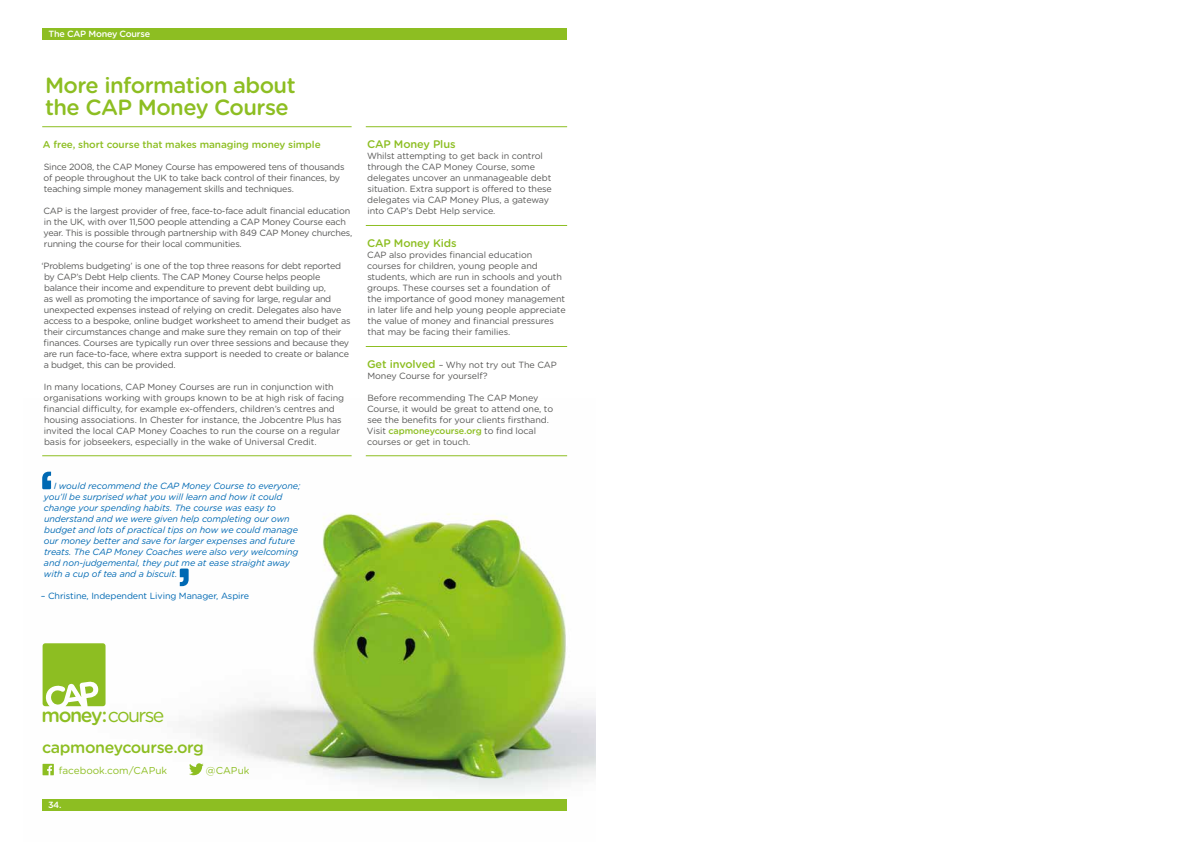
<style>
.page{position:relative;width:1191px;height:842px;background:#fff}
.page>*{position:absolute;margin:0;border:0;box-sizing:border-box;transform-origin:0 0}
.t1{font:500 22px/22px "Gotham Rounded";letter-spacing:-.025em;color:#8dbe22}
.t2{font:500 19.5px "Gotham Rounded";letter-spacing:-.07em;color:#8dbe22}
.t3{font:500 16px "Gotham Rounded";letter-spacing:-.025em;color:#8dbe22}
.t4{font:500 11px "Gotham Rounded";letter-spacing:-.01em;color:#8dbe22}
.t5{font:500 10px "Gotham Rounded";letter-spacing:-.01em;color:#8dbe22}
.t6{font:10px "Gotham Rounded";color:#8dbe22}
.t7{font:9px/11px "Gotham Rounded";letter-spacing:-.025em;color:#575756}
.t8{font:italic 9px/11px "Gotham Rounded";letter-spacing:-.01em;color:#0069b3}
.t9{font:9px "Gotham Rounded";letter-spacing:-.01em;color:#0069b3}
.t10{font:500 9px "Gotham Rounded";letter-spacing:-.025em;color:#fff}
.s1{font-weight:500;font-size:11px;color:#8dbe22}
.s2{font-weight:500;color:#8dbe22}
.s3{font-weight:400}
</style>
<div class="page">
<div style="left:43px;top:28px;width:524px;height:11px;background:#8dbe22"></div>
<img style="left:42px;top:455px;width:553px;height:356px">
<hr style="left:42px;top:126px;width:309px;height:1px;background:#8dbe22">
<hr style="left:366px;top:126px;width:201px;height:1px;background:#8dbe22">
<div style="left:43px;top:799px;width:524px;height:11px;background:#8dbe22"></div>
<svg style="left:43px;top:643px;width:62px;height:63px;background:#9fc846"></svg>
<svg style="left:189px;top:763px;width:15px;height:12px"></svg>
<svg style="left:43px;top:764px;width:11px;height:11px"></svg>
<hr style="left:42px;top:455px;width:309px;height:1px;background:#8dbe22">
<hr style="left:366px;top:455px;width:201px;height:1px;background:#8dbe22">
<hr style="left:366px;top:346px;width:201px;height:1px;background:#8dbe22">
<hr style="left:366px;top:225px;width:201px;height:1px;background:#8dbe22">
<svg style="left:42px;top:472px;width:9px;height:17px"></svg>
<svg style="left:180px;top:568px;width:9px;height:18px"></svg>
<p class="t10" style="left:49px;top:27px;width:103px">The CAP Money Course</p>
<h1 class="t1" style="left:45px;top:73px;width:252px">More information about the CAP Money Course</h1>
<p class="t5" style="left:43px;top:138px;width:279px">A free, short course that makes managing money simple</p>
<p class="t7" style="left:44px;top:161px;width:302px">Since 2008, the CAP Money Course has empowered tens of thousands of people throughout the UK to take back control of their finances, by teaching simple money management skills and techniques.</p>
<p class="t7" style="left:44px;top:205px;width:310px">CAP is the largest provider of free, face-to-face adult financial education in the UK, with over 11,500 people attending a CAP Money Course each year. This is possible through partnership with 849 CAP Money churches, running the course for their local communities.</p>
<p class="t7" style="left:42px;top:260px;width:310px">‘Problems budgeting’ is one of the top three reasons for debt reported by CAP’s Debt Help clients. The CAP Money Course helps people balance their income and expenditure to prevent debt building up,<br>as well as promoting the importance of saving for large, regular and unexpected expenses instead of relying on credit. Delegates also have access to a bespoke, online budget worksheet to amend their budget as their circumstances change and make sure they remain on top of their finances. Courses are typically run over three sessions and because they are run face-to-face, where extra support is needed to create or balance a budget, this can be provided.</p>
<p class="t7" style="left:44px;top:381px;width:302px">In many locations, CAP Money Courses are run in conjunction with organisations working with groups known to be at high risk of facing financial difficulty, for example ex-offenders, children’s centres and housing associations. In Chester for instance, the Jobcentre Plus has invited the local CAP Money Coaches to run the course on a regular basis for jobseekers, especially in the wake of Universal Credit.</p>
<p class="t8" style="left:44px;top:480px;width:258px;text-indent:10px">I would recommend the CAP Money Course to everyone; you’ll be surprised what you will learn and how it could change your spending habits. The course was easy to understand and we were given help completing our own budget and lots of practical tips on how we could manage our money better and save for larger expenses and future treats. The CAP Money Coaches were also very welcoming and non-judgemental, they put me at ease straight away with a cup of tea and a biscuit.</p>
<p class="t9" style="left:41px;top:590px;width:210px">– Christine, Independent Living Manager, Aspire</p>
<p class="t4" style="left:367px;top:136px;width:90px">CAP Money Plus</p>
<p class="t7" style="left:367px;top:150px;width:186px">Whilst attempting to get back in control through the CAP Money Course, some delegates uncover an unmanageable debt situation. Extra support is offered to these delegates via CAP Money Plus, a gateway into CAP’s Debt Help service.</p>
<p class="t4" style="left:367px;top:235px;width:91px">CAP Money Kids</p>
<p class="t7" style="left:367px;top:249px;width:200px">CAP also provides financial education courses for children, young people and students, which are run in schools and youth groups. These courses set a foundation of the importance of good money management in later life and help young people appreciate the value of money and financial pressures that may be facing their families.</p>
<p class="t7" style="left:367px;top:359px;width:191px"><span class="s1">Get involved</span> – Why not try out The CAP<br>Money Course for yourself?</p>
<p class="t7" style="left:367px;top:392px;width:188px">Before recommending The CAP Money Course, it would be great to attend one, to see the benefits for your clients firsthand.<br>Visit <span class="s2">capmoneycourse.org</span> to find local courses or get in touch.</p>
<h2 class="t2" style="left:41px;top:701px;width:125px">money:<span class="s3">course</span></h2>
<h3 class="t3" style="left:42px;top:736px;width:163px">capmoneycourse.org</h3>
<p class="t6" style="left:59px;top:764px;width:110px">facebook.com/CAPuk</p>
<p class="t6" style="left:206px;top:764px;width:45px">@CAPuk</p>
<p class="t10" style="left:48px;top:798px;width:15px">34.</p>
</div>
